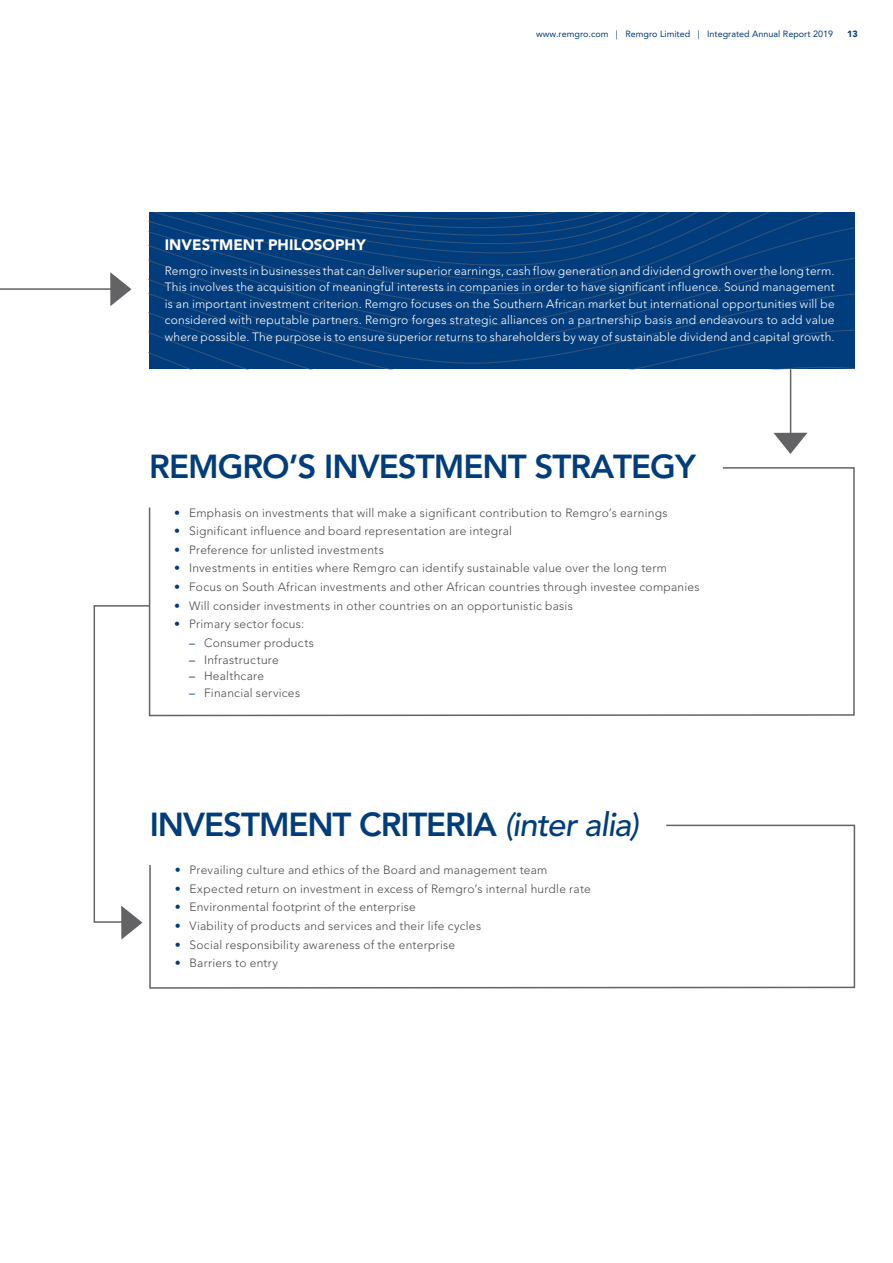
<style>
.page{position:relative;width:893px;height:1263px;background:#fff}
.page>*{position:absolute;margin:0;border:0;box-sizing:border-box;transform-origin:0 0}
.Infographic_header_T{font:800 33px "Avenir LT Std";letter-spacing:-.03em;color:#013d7d}
.Infographic_header_T-2{font:900 15px "Avenir LT Std";letter-spacing:.005em;color:#fff}
.t1{font:300 12px "Avenir LT Std";letter-spacing:.02em;color:#4b4c4d}
.Body_SS{font:300 12px/16.5px "Avenir LT Std";letter-spacing:.015em;color:#fff;text-align:justify}
.t2{font:9px "Avenir LT Std";color:#013d7d}
.t3{font:900 9px "Avenir LT Std";color:#013d7d}
.s1{font-weight:800;color:#013d7d}
.s2{font-weight:400;color:#013d7d}
.s3{font-weight:500;font-style:italic}
</style>
<div class="page">
<svg style="left:149px;top:351px;width:706px;height:18px;background:#033e7c"></svg>
<svg style="left:149px;top:329px;width:706px;height:22px;background:#033e7c"></svg>
<svg style="left:149px;top:308px;width:706px;height:21px;background:#033e7c"></svg>
<svg style="left:149px;top:286px;width:706px;height:22px;background:#043e7c"></svg>
<svg style="left:149px;top:262px;width:706px;height:24px;background:#043e7c"></svg>
<svg style="left:149px;top:213px;width:706px;height:49px;background:#053f7c"></svg>
<svg style="left:148px;top:467px;width:707px;height:250px"></svg>
<svg style="left:149px;top:824px;width:707px;height:165px"></svg>
<svg style="left:93px;top:604px;width:58px;height:335px"></svg>
<svg style="left:773px;top:433px;width:34px;height:21px"></svg>
<hr style="left:790px;top:369px;width:1px;height:73px;background:#636366">
<svg style="left:110px;top:272px;width:21px;height:34px"></svg>
<hr style="left:0;top:288px;width:120px;height:2px;background:#636366">
<p class="t2" style="left:536px;top:28px;width:298px">www.remgro.com | Remgro Limited | Integrated Annual Report 2019</p>
<p class="t3" style="left:847px;top:28px;width:12px">13</p>
<p class="Infographic_header_T-2" style="left:165px;top:235px;width:202px">INVESTMENT PHILOSOPHY</p>
<p class="Body_SS" style="left:165px;top:262px;width:671px">Remgro invests in businesses that can deliver superior earnings, cash flow generation and dividend growth over the long term.<br>This involves the acquisition of meaningful interests in companies in order to have significant influence. Sound management is an important investment criterion. Remgro focuses on the Southern African market but international opportunities will be considered with reputable partners. Remgro forges strategic alliances on a partnership basis and endeavours to add value where possible. The purpose is to ensure superior returns to shareholders by way of sustainable dividend and capital growth.</p>
<p class="Infographic_header_T" style="left:149px;top:447px;width:548px">REMGRO’S INVESTMENT STRATEGY</p>
<p class="t1" style="left:174px;top:505px;width:495px"><span class="s1">•</span> Emphasis on investments that will make a significant contribution to Remgro’s earnings</p>
<p class="t1" style="left:174px;top:524px;width:339px"><span class="s1">•</span> Significant influence and board representation are integral</p>
<p class="t1" style="left:174px;top:543px;width:211px"><span class="s1">•</span> Preference for unlisted investments</p>
<p class="t1" style="left:174px;top:561px;width:494px"><span class="s1">•</span> Investments in entities where Remgro can identify sustainable value over the long term</p>
<p class="t1" style="left:174px;top:580px;width:527px"><span class="s1">•</span> Focus on South African investments and other African countries through investee companies</p>
<p class="t1" style="left:174px;top:598px;width:400px"><span class="s1">•</span> Will consider investments in other countries on an opportunistic basis</p>
<p class="t1" style="left:174px;top:617px;width:131px"><span class="s1">•</span> Primary sector focus:</p>
<p class="t1" style="left:189px;top:636px;width:126px"><span class="s2">–</span> Consumer products</p>
<p class="t1" style="left:189px;top:652px;width:91px"><span class="s2">–</span> Infrastructure</p>
<p class="t1" style="left:189px;top:669px;width:76px"><span class="s2">–</span> Healthcare</p>
<p class="t1" style="left:189px;top:685px;width:112px"><span class="s2">–</span> Financial services</p>
<p class="Infographic_header_T" style="left:150px;top:804px;width:490px">INVESTMENT CRITERIA <span class="s3">(inter alia)</span></p>
<p class="t1" style="left:175px;top:863px;width:374px"><span class="s1">•</span> Prevailing culture and ethics of the Board and management team</p>
<p class="t1" style="left:175px;top:881px;width:418px"><span class="s1">•</span> Expected return on investment in excess of Remgro’s internal hurdle rate</p>
<p class="t1" style="left:175px;top:900px;width:243px"><span class="s1">•</span> Environmental footprint of the enterprise</p>
<p class="t1" style="left:175px;top:919px;width:308px"><span class="s1">•</span> Viability of products and services and their life cycles</p>
<p class="t1" style="left:175px;top:937px;width:282px"><span class="s1">•</span> Social responsibility awareness of the enterprise</p>
<p class="t1" style="left:175px;top:956px;width:105px"><span class="s1">•</span> Barriers to entry</p>
</div>
